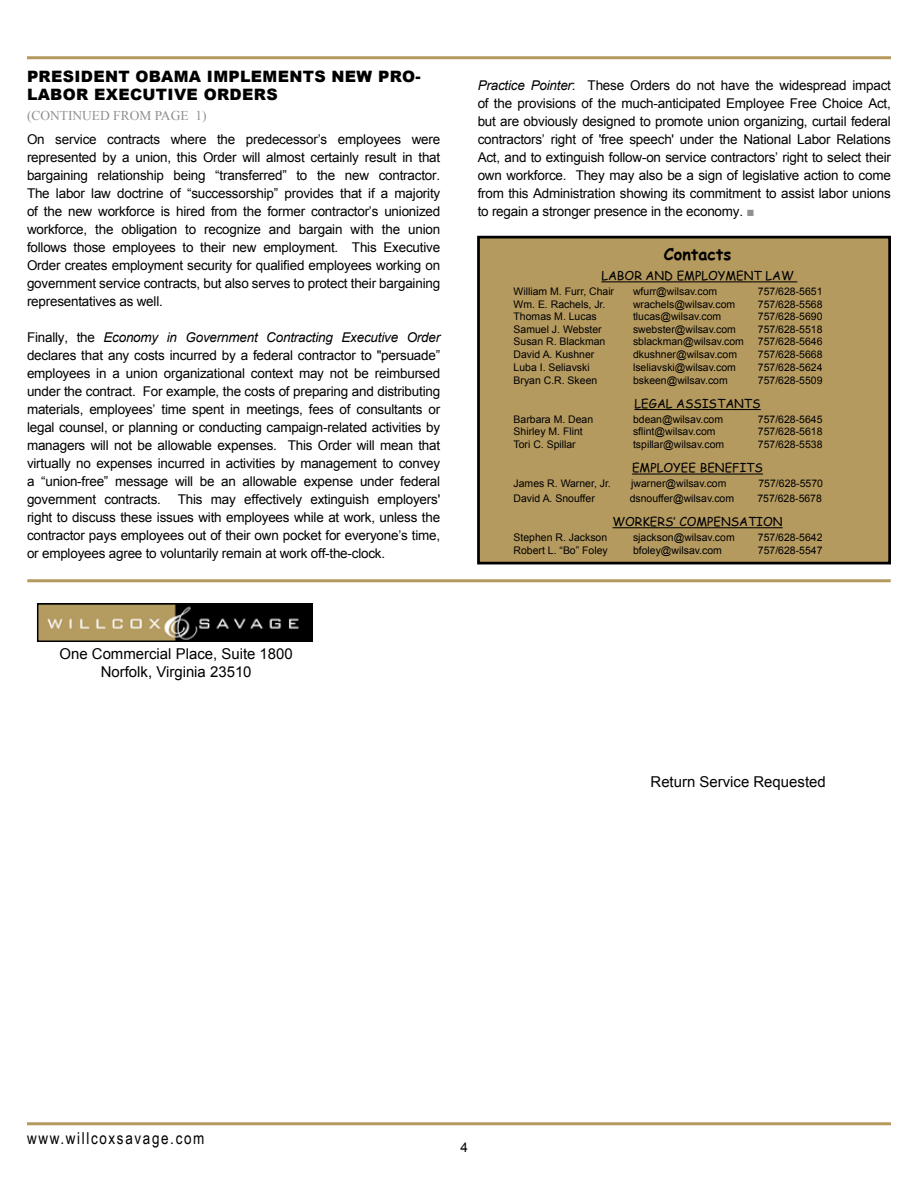
<style>
.page{position:relative;width:918px;height:1188px;background:#fff}
.page>*{position:absolute;margin:0;border:0;box-sizing:border-box;transform-origin:0 0}
.t1{font:16.5px "Arial Narrow";letter-spacing:.1em;color:#000}
.t2{font:700 16.2px "Comic Sans MS";color:#000}
.t3{font:900 15.75px "Arial";letter-spacing:.02em;color:#000}
.t4{font:15px/18px "Arial";color:#000;text-align:center}
.t5{font:13.5px/18px "Arial";letter-spacing:-.015em;color:#000;text-align:justify}
.t6{font:13.5px "Times New Roman";color:#8e9092}
.t7{font:12.15px "Comic Sans MS";color:#000}
.t8{font:10.5px "Arial";color:#000}
.s1{font-style:italic}
.s2{color:#8e9092}
</style>
<div class="page">
<hr style="left:27px;top:1122px;width:864px;height:3px;background:#b59a5f">
<hr style="left:27px;top:56px;width:864px;height:3px;background:#b59a5f">
<div style="left:478px;top:237px;width:412px;height:326px;background:#b59a5f"></div>
<hr style="left:601px;top:281px;width:196px;height:1px;background:#000">
<hr style="left:634px;top:409px;width:127px;height:1px;background:#000">
<hr style="left:632px;top:474px;width:131px;height:1px;background:#000">
<hr style="left:613px;top:527px;width:170px;height:1px;background:#000">
<div style="left:477px;top:236px;width:414px;height:328px;border:3px solid #000"></div>
<hr style="left:27px;top:579px;width:864px;height:3px;background:#b59a5f">
<img style="left:40px;top:606px;width:270px;height:33px">
<div style="left:37px;top:603px;width:276px;height:39px;border:2px solid #000"></div>
<p class="t3" style="left:27px;top:65px;width:79px">PRESIDENT</p>
<p class="t3" style="left:136px;top:65px;width:40px">OBAMA</p>
<p class="t3" style="left:207px;top:65px;width:13px">IMPLEMENT</p>
<p class="t3" style="left:314px;top:65px;width:45px">S NEW</p>
<p class="t3" style="left:378px;top:65px;width:44px">PRO-</p>
<p class="t3" style="left:27px;top:83px;width:252px">LABO R EXECUTIVE ORDERS</p>
<p class="t6" style="left:27px;top:106px;width:181px">(CONTINUED fROM PAGE 1)</p>
<p class="t5" style="left:27px;top:130px;width:415px">On service contracts where the predecessor’s employees were represented by a union, this Order will almost certainly result in that bargaining relationship being “transferred” to the new contractor.<br>The labor law doctrine of “successorship” provides that if a majority of the new workforce is hired from the former contractor’s unionized workforce, the obligation to recognize and bargain with the union follows those employees to their new employment. This Executive Order creates employment security for qualified employees working on government service contracts, but also serves to protect their bargaining representatives as well.</p>
<p class="t5" style="left:27px;top:328px;width:415px">Finally, the <span class="s1">Economy in Government Contracting Executive Order </span>declares that any costs incurred by a federal contractor to "persuade” employees in a union organizational context may not be reimbursed under the contract. For example, the costs of preparing and distributing materials, employees’ time spent in meetings, fees of consultants or legal counsel, or planning or conducting campaign-related activities by managers will not be allowable expenses. This Order will mean that virtually no expenses incurred in activities by management to convey a “union-free” message will be an allowable expense under federal government contracts.</p>
<p class="t5" style="left:27px;top:490px;width:415px;text-indent:151px">This may effectively extinguish employers' right to discuss these issues with employees while at work, unless the contractor pays employees out of their own pocket for everyone’s time, or employees agree to voluntarily remain at work off-the-clock.</p>
<p class="t4" style="left:60px;top:645px;width:235px">One Commercial Place, Suite 1800<br>Norfolk, Virginia 23510</p>
<p class="t5" style="left:478px;top:76px;width:415px"><span class="s1">Practice Pointer</span>: These Orders do not have the widespread impact of the provisions of the much-anticipated Employee Free Choice Act, but are obviously designed to promote union organizing, curtail federal contractors’ right of 'free speech' under the National Labor Relations Act, and to extinguish follow-on service contractors’ right to select their own workforce. They may also be a sign of legislative action to come from this Administration showing its commitment to assist labor unions to regain a stronger presence in the economy. <span class="s2">■</span></p>
<p class="t2" style="left:664px;top:242px;width:69px">Contacts</p>
<p class="t7" style="left:601px;top:267px;width:194px">LABOR AND EMPLOYMENT LAW</p>
<p class="t8" style="left:514px;top:285px;width:102px">William M. Furr, Chair</p>
<p class="t8" style="left:633px;top:285px;width:86px">wfurr@wilsav.com</p>
<p class="t8" style="left:758px;top:285px;width:66px">757/628-5651</p>
<p class="t8" style="left:514px;top:297px;width:93px">Wm. E. Rachels, Jr.</p>
<p class="t8" style="left:633px;top:297px;width:104px">wrachels@wilsav.com</p>
<p class="t8" style="left:758px;top:297px;width:66px">757/628-5568</p>
<p class="t8" style="left:514px;top:310px;width:85px">Thomas M. Lucas</p>
<p class="t8" style="left:633px;top:310px;width:90px">tlucas@wilsav.com</p>
<p class="t8" style="left:758px;top:310px;width:66px">757/628-5690</p>
<p class="t8" style="left:514px;top:322px;width:90px">Samuel J. Webster</p>
<p class="t8" style="left:633px;top:322px;width:104px">swebster@wilsav.com</p>
<p class="t8" style="left:758px;top:322px;width:66px">757/628-5518</p>
<p class="t8" style="left:514px;top:335px;width:93px">Susan R. Blackman</p>
<p class="t8" style="left:633px;top:335px;width:112px">sblackman@wilsav.com</p>
<p class="t8" style="left:758px;top:335px;width:66px">757/628-5646</p>
<p class="t8" style="left:514px;top:347px;width:82px">David A. Kushner</p>
<p class="t8" style="left:633px;top:347px;width:106px">dkushner@wilsav.com</p>
<p class="t8" style="left:758px;top:347px;width:66px">757/628-5668</p>
<p class="t8" style="left:514px;top:360px;width:78px">Luba I. Seliavski</p>
<p class="t8" style="left:633px;top:360px;width:104px">lseliavski@wilsav.com</p>
<p class="t8" style="left:758px;top:360px;width:66px">757/628-5624</p>
<p class="t8" style="left:514px;top:373px;width:85px">Bryan C.R. Skeen</p>
<p class="t8" style="left:633px;top:373px;width:96px">bskeen@wilsav.com</p>
<p class="t8" style="left:758px;top:373px;width:66px">757/628-5509</p>
<p class="t7" style="left:634px;top:395px;width:128px">LEGAL ASSISTANTS</p>
<p class="t8" style="left:514px;top:412px;width:81px">Barbara M. Dean</p>
<p class="t8" style="left:633px;top:412px;width:92px">bdean@wilsav.com</p>
<p class="t8" style="left:758px;top:412px;width:66px">757/628-5645</p>
<p class="t8" style="left:514px;top:425px;width:71px">Shirley M. Flint</p>
<p class="t8" style="left:633px;top:425px;width:84px">sflint@wilsav.com</p>
<p class="t8" style="left:758px;top:425px;width:66px">757/628-5618</p>
<p class="t8" style="left:514px;top:437px;width:64px">Tori C. Spillar</p>
<p class="t8" style="left:633px;top:437px;width:93px">tspillar@wilsav.com</p>
<p class="t8" style="left:758px;top:437px;width:66px">757/628-5538</p>
<p class="t7" style="left:632px;top:459px;width:132px">EMPLOYEE BENEFITS</p>
<p class="t8" style="left:514px;top:477px;width:99px">James R. Warner, Jr.</p>
<p class="t8" style="left:631px;top:477px;width:97px">jwarner@wilsav.com</p>
<p class="t8" style="left:759px;top:477px;width:66px">757/628-5570</p>
<p class="t8" style="left:514px;top:491px;width:83px">David A. Snouffer</p>
<p class="t8" style="left:630px;top:491px;width:106px">dsnouffer@wilsav.com</p>
<p class="t8" style="left:757px;top:491px;width:66px">757/628-5678</p>
<p class="t7" style="left:613px;top:513px;width:172px">WORKERS’ COMPENSATION</p>
<p class="t8" style="left:514px;top:531px;width:95px">Stephen R. Jackson</p>
<p class="t8" style="left:633px;top:531px;width:103px">sjackson@wilsav.com</p>
<p class="t8" style="left:758px;top:531px;width:66px">757/628-5642</p>
<p class="t8" style="left:514px;top:543px;width:96px">Robert L. “Bo” Foley</p>
<p class="t8" style="left:633px;top:543px;width:90px">bfoley@wilsav.com</p>
<p class="t8" style="left:758px;top:543px;width:66px">757/628-5547</p>
<p class="t4" style="left:651px;top:773px;width:177px">Return Service Requested</p>
<p class="t1" style="left:27px;top:1127px;width:179px">www.willcoxsavage.com</p>
<p class="t5" style="left:460px;top:1138px;width:9px">4</p>
</div>
